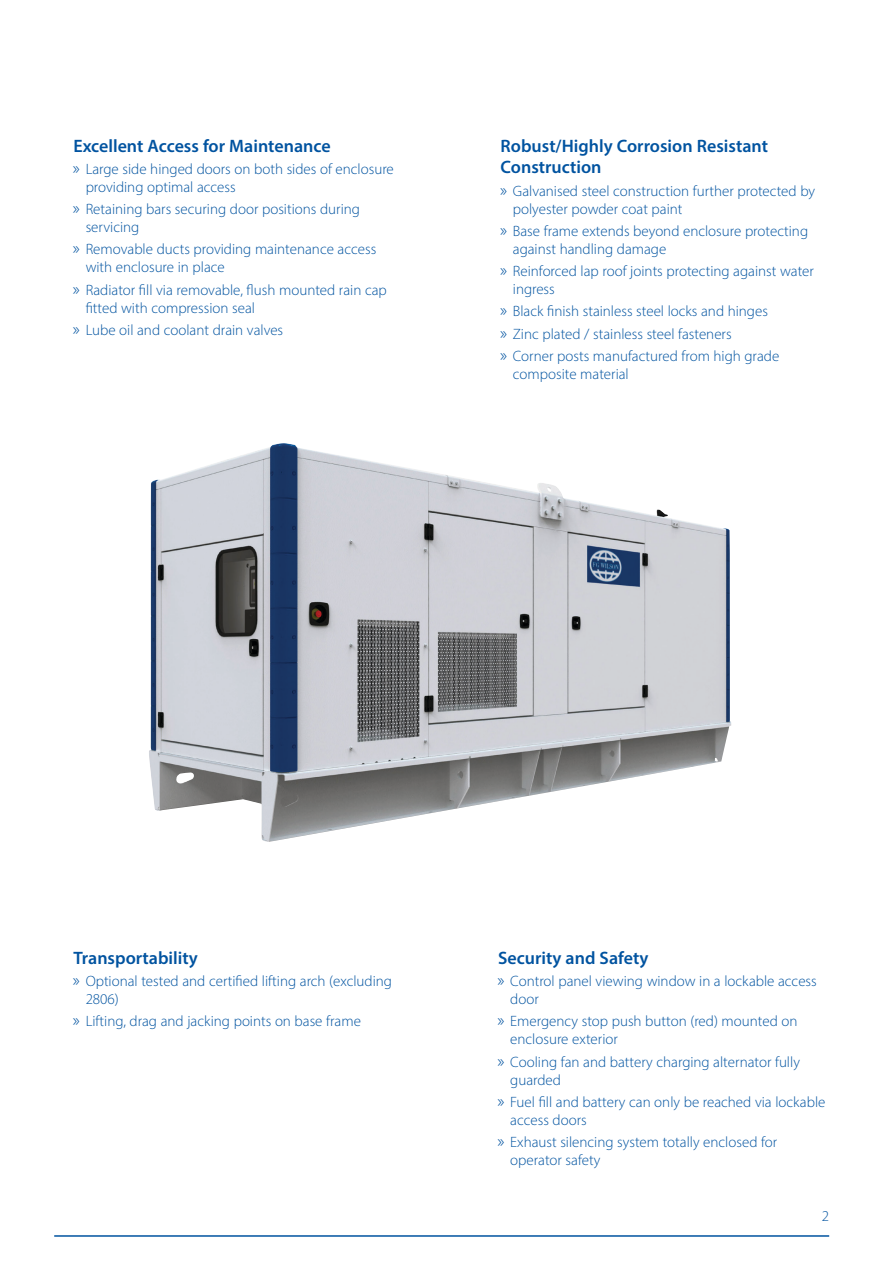
<style>
.page{position:relative;width:893px;height:1263px;background:#fff}
.page>*{position:absolute;margin:0;border:0;box-sizing:border-box;transform-origin:0 0}
._4__Bullet_points{font:600 18px/21.6px "Myriad Pro";color:#0153a0}
._4__Bullet_Header{font:600 18px "Myriad Pro";color:#0153a0}
.t1{font:300 15px/18px "Myriad Pro";color:#0153a0}
.s1{font-size:18px}
</style>
<div class="page">
<hr style="left:54px;top:1235px;width:775px;height:2px;background:#0153a0">
<img style="left:149px;top:443px;width:582px;height:399px">
<p class="_4__Bullet_points" style="left:73px;top:134px;width:259px">Excellent Access for Maintenance</p>
<p class="t1" style="left:86px;top:160px;width:310px;text-indent:-13px"><span class="s1">»</span> Large side hinged doors on both sides of enclosure providing optimal access</p>
<p class="t1" style="left:86px;top:200px;width:276px;text-indent:-13px"><span class="s1">»</span> Retaining bars securing door positions during servicing</p>
<p class="t1" style="left:86px;top:240px;width:292px;text-indent:-13px"><span class="s1">»</span> Removable ducts providing maintenance access with enclosure in place</p>
<p class="t1" style="left:86px;top:281px;width:303px;text-indent:-13px"><span class="s1">»</span> Radiator fill via removable, flush mounted rain cap fitted with compression seal</p>
<p class="t1" style="left:73px;top:321px;width:212px"><span class="s1">»</span> Lube oil and coolant drain valves</p>
<p class="_4__Bullet_points" style="left:501px;top:134px;width:269px">Robust/Highly Corrosion Resistant<br>Construction</p>
<p class="t1" style="left:513px;top:181px;width:304px;text-indent:-13px"><span class="s1">»</span> Galvanised steel construction further protected by polyester powder coat paint</p>
<p class="t1" style="left:513px;top:222px;width:297px;text-indent:-13px"><span class="s1">»</span> Base frame extends beyond enclosure protecting against handling damage</p>
<p class="t1" style="left:513px;top:262px;width:303px;text-indent:-13px"><span class="s1">»</span> Reinforced lap roof joints protecting against water ingress</p>
<p class="t1" style="left:500px;top:302px;width:269px"><span class="s1">»</span> Black finish stainless steel locks and hinges</p>
<p class="t1" style="left:500px;top:324px;width:233px"><span class="s1">»</span> Zinc plated / stainless steel fasteners</p>
<p class="t1" style="left:513px;top:347px;width:268px;text-indent:-13px"><span class="s1">»</span> Corner posts manufactured from high grade composite material</p>
<p class="_4__Bullet_Header" style="left:73px;top:946px;width:126px">Transportability</p>
<p class="t1" style="left:86px;top:972px;width:308px;text-indent:-13px"><span class="s1">»</span> Optional tested and certified lifting arch (excluding<br>2806)</p>
<p class="t1" style="left:73px;top:1012px;width:290px"><span class="s1">»</span> Lifting, drag and jacking points on base frame</p>
<p class="_4__Bullet_Header" style="left:498px;top:946px;width:152px">Security and Safety</p>
<p class="t1" style="left:510px;top:972px;width:308px;text-indent:-13px"><span class="s1">»</span> Control panel viewing window in a lockable access door</p>
<p class="t1" style="left:510px;top:1012px;width:289px;text-indent:-13px"><span class="s1">»</span> Emergency stop push button (red) mounted on enclosure exterior</p>
<p class="t1" style="left:510px;top:1052px;width:291px;text-indent:-13px"><span class="s1">»</span> Cooling fan and battery charging alternator fully guarded</p>
<p class="t1" style="left:510px;top:1093px;width:317px;text-indent:-13px"><span class="s1">»</span> Fuel fill and battery can only be reached via lockable access doors</p>
<p class="t1" style="left:510px;top:1133px;width:268px;text-indent:-13px"><span class="s1">»</span> Exhaust silencing system totally enclosed for operator safety</p>
<p class="t1" style="left:822px;top:1207px;width:9px">2</p>
</div>
